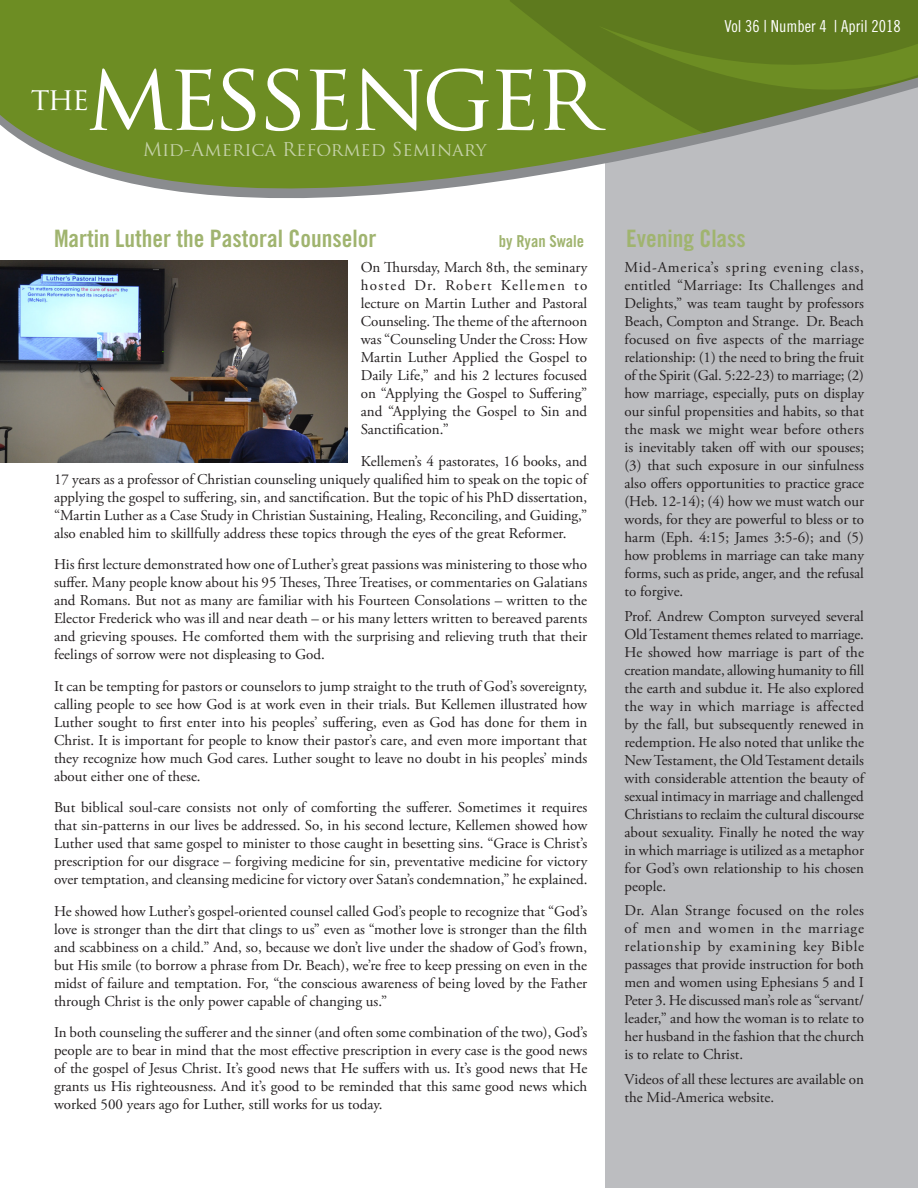
<style>
.page{position:relative;width:918px;height:1188px;background:#fff}
.page>*{position:absolute;margin:0;border:0;box-sizing:border-box;transform-origin:0 0}
.t1{font:94.05px "Trajan Pro";letter-spacing:-.05em;color:#fff}
.t2{font:30.9px "Trajan Pro";color:#fff}
.t3{font:24px "Trade Gothic LT Std Bd Cn 20";color:#a0b46f}
.t4{font:18.6px "Trajan Pro";color:#fff}
.t5{font:16.5px "Trade Gothic LT Std Cn 18";color:#fff}
.t6{font:16.5px "Trade Gothic LT Std Bd Cn 20";color:#a0b46f}
.t7{font:15px/18px "Adobe Garamond Pro";color:#231f20;text-align:justify}
</style>
<div class="page">
<div style="left:605px;top:67px;width:313px;height:1121px;background:#bcbdc0"></div>
<img style="left:0;top:305px;width:347px;height:157px">
<svg style="left:0;top:291px;width:348px;height:14px;background:#6b7678"></svg>
<svg style="left:0;top:0;width:701px;height:291px;fill:#6d8d23"></svg>
<svg style="left:510px;top:0;width:408px;height:143px;background:#6d8734"></svg>
<p class="t1" style="left:86px;top:36px;width:515px">messenger</p>
<p class="t2" style="left:31px;top:79px;width:60px">the</p>
<p class="t4" style="left:143px;top:137px;width:345px">Mid-America Reformed Seminary</p>
<p class="t5" style="left:725px;top:17px;width:178px">Vol 36 | Number 4 | April 2018</p>
<p class="t3" style="left:54px;top:224px;width:324px">Martin Luther the Pastoral Counselor</p>
<p class="t6" style="left:499px;top:232px;width:87px">by Ryan Swale</p>
<p class="t3" style="left:626px;top:224px;width:121px">Evening Class</p>
<p class="t7" style="left:361px;top:259px;width:228px">On Thursday, March 8th, the seminary hosted Dr. Robert Kellemen to lecture on Martin Luther and Pastoral Counseling. The theme of the afternoon was “Counseling Under the Cross: How Martin Luther Applied the Gospel to Daily Life,” and his 2 lectures focused on “Applying the Gospel to Suffering” and “Applying the Gospel to Sin and Sanctification.”</p>
<p class="t7" style="left:54px;top:452px;width:535px;text-indent:307px">Kellemen’s 4 pastorates, 16 books, and 17 years as a professor of Christian counseling uniquely qualified him to speak on the topic of applying the gospel to suffering, sin, and sanctification. But the topic of his PhD dissertation, “Martin Luther as a Case Study in Christian Sustaining, Healing, Reconciling, and Guiding,” also enabled him to skillfully address these topics through the eyes of the great Reformer.</p>
<p class="t7" style="left:54px;top:556px;width:535px">His first lecture demonstrated how one of Luther’s great passions was ministering to those who suffer. Many people know about his 95 Theses, Three Treatises, or commentaries on Galatians and Romans. But not as many are familiar with his Fourteen Consolations – written to the Elector Frederick who was ill and near death – or his many letters written to bereaved parents and grieving spouses. He comforted them with the surprising and relieving truth that their feelings of sorrow were not displeasing to God.</p>
<p class="t7" style="left:54px;top:677px;width:535px">It can be tempting for pastors or counselors to jump straight to the truth of God’s sovereignty, calling people to see how God is at work even in their trials. But Kellemen illustrated how Luther sought to first enter into his peoples’ suffering, even as God has done for them in Christ. It is important for people to know their pastor’s care, and even more important that they recognize how much God cares. Luther sought to leave no doubt in his peoples’ minds about either one of these.</p>
<p class="t7" style="left:54px;top:799px;width:535px">But biblical soul-care consists not only of comforting the sufferer. Sometimes it requires that sin-patterns in our lives be addressed. So, in his second lecture, Kellemen showed how Luther used that same gospel to minister to those caught in besetting sins. “Grace is Christ’s prescription for our disgrace – forgiving medicine for sin, preventative medicine for victory over temptation, and cleansing medicine for victory over Satan’s condemnation,” he explained.</p>
<p class="t7" style="left:54px;top:902px;width:535px">He showed how Luther’s gospel-oriented counsel called God’s people to recognize that “God’s love is stronger than the dirt that clings to us” even as “mother love is stronger than the filth and scabbiness on a child.” And, so, because we don’t live under the shadow of God’s frown, but His smile (to borrow a phrase from Dr. Beach), we’re free to keep pressing on even in the midst of failure and temptation. For, “the conscious awareness of being loved by the Father through Christ is the only power capable of changing us.”</p>
<p class="t7" style="left:54px;top:1024px;width:535px">In both counseling the sufferer and the sinner (and often some combination of the two), God’s people are to bear in mind that the most effective prescription in every case is the good news of the gospel of Jesus Christ. It’s good news that He suffers with us. It’s good news that He grants us His righteousness. And it’s good to be reminded that this same good news which worked 500 years ago for Luther, still works for us today.</p>
<p class="t7" style="left:624px;top:259px;width:241px">Mid-America’s spring evening class, entitled “Marriage: Its Challenges and Delights,” was team taught by professors Beach, Compton and Strange. Dr. Beach focused on five aspects of the marriage relationship: (1) the need to bring the fruit of the Spirit (Gal. 5:22-23) to marriage; (2) how marriage, especially, puts on display our sinful propensities and habits, so that the mask we might wear before others is inevitably taken off with our spouses; (3) that such exposure in our sinfulness also offers opportunities to practice grace (Heb. 12-14); (4) how we must watch our words, for they are powerful to bless or to harm (Eph. 4:15; James 3:5-6); and (5) how problems in marriage can take many forms, such as pride, anger, and the refusal to forgive.</p>
<p class="t7" style="left:624px;top:607px;width:241px">Prof. Andrew Compton surveyed several Old Testament themes related to marriage.<br>He showed how marriage is part of the creation mandate, allowing humanity to fill the earth and subdue it. He also explored the way in which marriage is affected by the fall, but subsequently renewed in redemption. He also noted that unlike the New Testament, the Old Testament details with considerable attention the beauty of sexual intimacy in marriage and challenged Christians to reclaim the cultural discourse about sexuality. Finally he noted the way in which marriage is utilized as a metaphor for God’s own relationship to his chosen people.</p>
<p class="t7" style="left:624px;top:902px;width:241px">Dr. Alan Strange focused on the roles of men and women in the marriage relationship by examining key Bible passages that provide instruction for both men and women using Ephesians 5 and I Peter 3. He discussed man’s role as “servant/ leader,” and how the woman is to relate to her husband in the fashion that the church is to relate to Christ.</p>
<p class="t7" style="left:624px;top:1071px;width:241px">Videos of all these lectures are available on the Mid-America website.</p>
</div>
